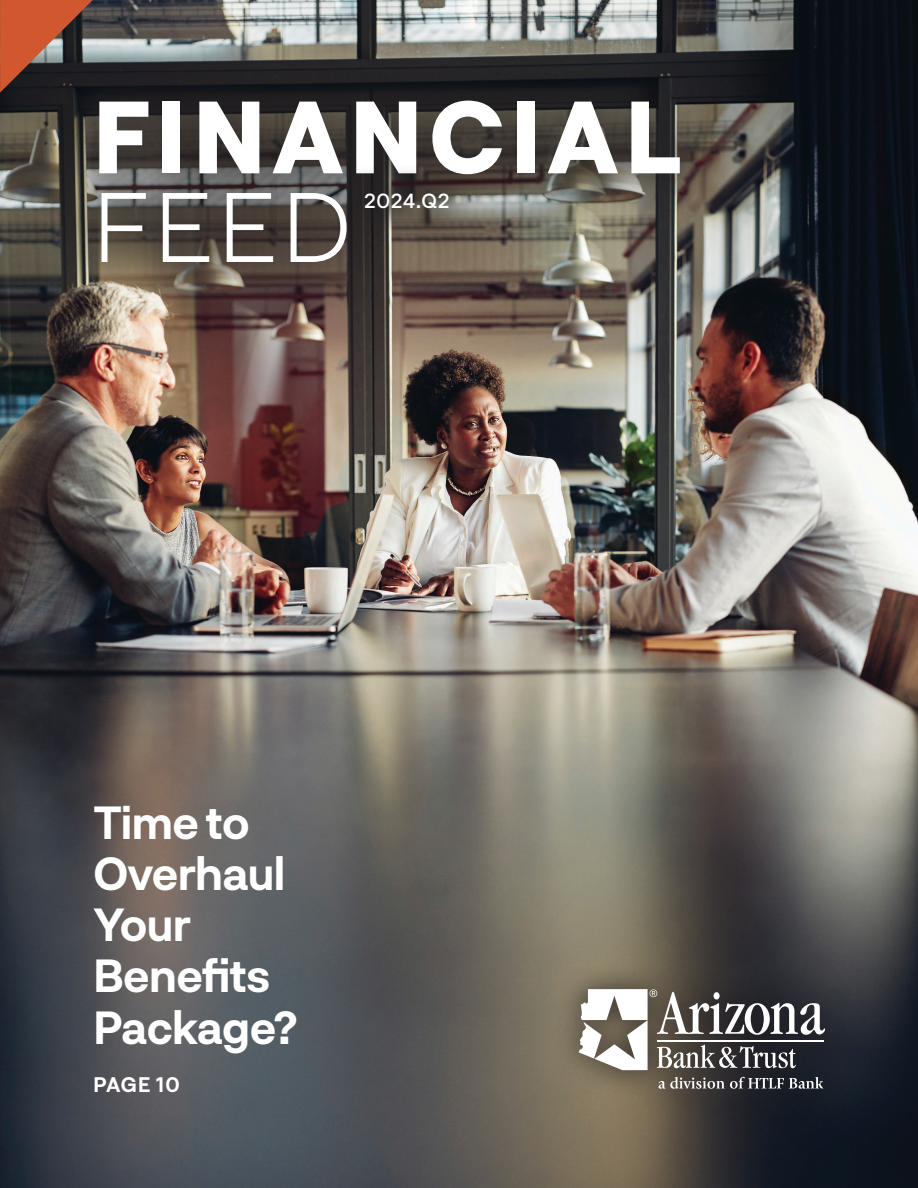
<style>
.page{position:relative;width:918px;height:1188px;background:#fff}
.page>*{position:absolute;margin:0;border:0;box-sizing:border-box;transform-origin:0 0}
.t1{font:800 98.55px/88.7px "Neurial Grotesk";letter-spacing:.065em;color:#fff}
.t2{font:700 45.15px/51.3px "Neurial Grotesk";letter-spacing:-.02em;color:#fff}
.t3{font:700 20.55px "Neurial Grotesk";letter-spacing:.03em;color:#fff}
.t4{font:500 20.1px "Neurial Grotesk";letter-spacing:.05em;color:#fff}
.s1{font-weight:300}
</style>
<div class="page">
<img style="left:0;top:0;width:918px;height:1188px">
<div style="left:48px;top:51px;width:682px;height:262px;background:#231f20;opacity:.74"></div>
<div style="left:335px;top:162px;width:144px;height:78px;background:#231f20;opacity:.74"></div>
<div style="left:554px;top:962px;width:295px;height:153px;background:#231f20;opacity:.88"></div>
<svg style="left:659px;top:1077px;width:164px;height:12px;background:#686769"></svg>
<svg style="left:579px;top:989px;width:246px;height:81px"></svg>
<svg style="left:0;top:0;width:93px;height:93px;background:#834936"></svg>
<p class="t1" style="left:93px;top:88px;width:591px">FINANCIAL<br><span class="s1">FEED</span></p>
<p class="t4" style="left:364px;top:187px;width:86px">2024.Q2</p>
<p class="t2" style="left:93px;top:794px;width:206px">Time to<br>Overhaul<br>Your<br>Benefits<br>Package?</p>
<p class="t3" style="left:93px;top:1070px;width:88px">PAGE 10</p>
</div>
